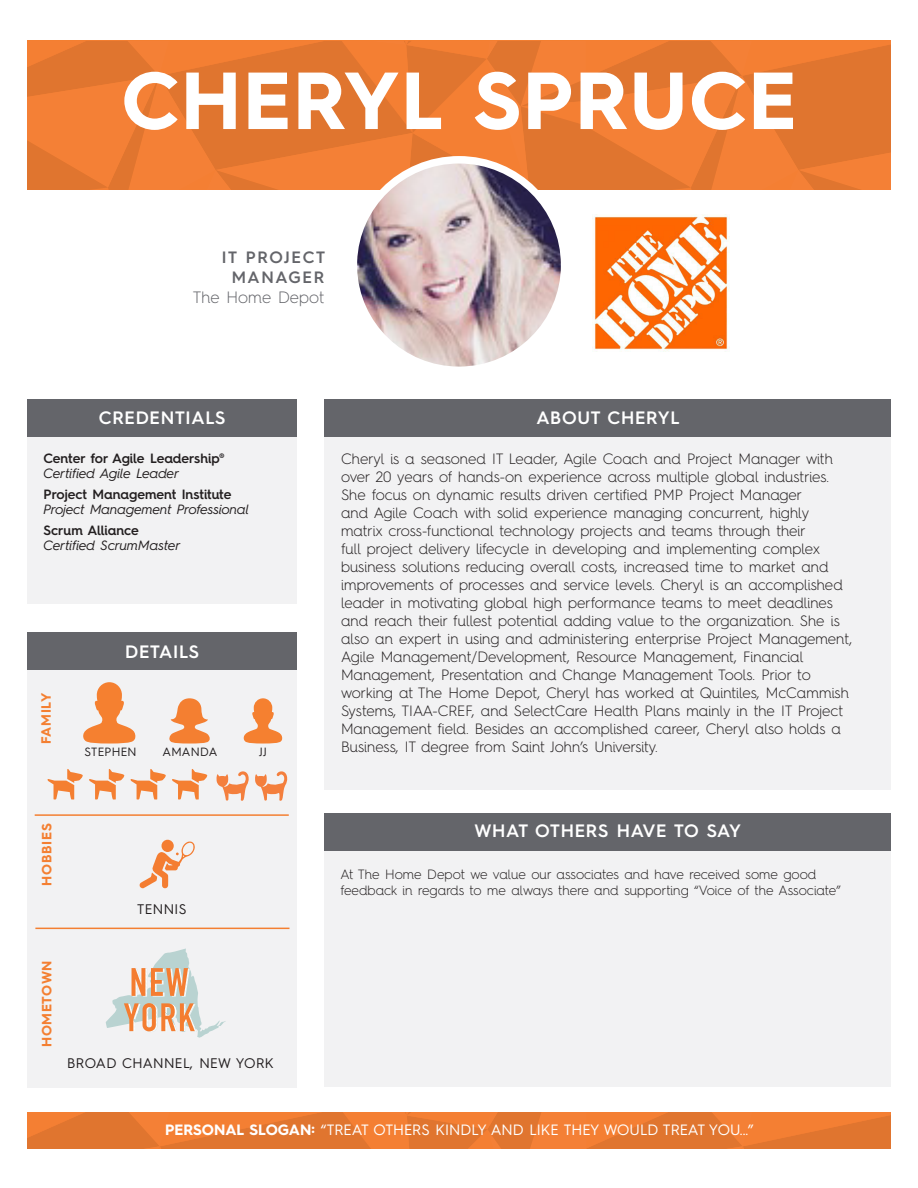
<style>
.page{position:relative;width:918px;height:1188px;background:#fff}
.page>*{position:absolute;margin:0;border:0;box-sizing:border-box;transform-origin:0 0}
.t1{font:700 81px "Hurme Geometric Sans 4";letter-spacing:.02em;color:#fff}
.t2{font:600 18px "Hurme Geometric Sans 4";letter-spacing:.04em;color:#fff}
.t3{font:600 16.5px/19.8px "Hurme Geometric Sans 4";letter-spacing:.1em;color:#64656a;text-align:center}
.t4{font:300 16.5px "Hurme Geometric Sans 4";color:#64656a}
.t5{font:300 15px/18px "Hurme Geometric Sans 4";color:#231f20}
.t6{font:15px "Hurme Geometric Sans 4";color:#fff}
.t7{font:13.95px "Hurme Geometric Sans 4";letter-spacing:.025em;color:#231f20}
.t8{font:300 13.5px/16.2px "Hurme Geometric Sans 4";color:#231f20}
.t9{font:italic 13.5px/15px "Hurme Geometric Sans 4";color:#231f20}
.t10{font:600 13.5px/15px "Hurme Geometric Sans 4";letter-spacing:-.005em;color:#231f20}
.t11{font:700 13.5px "Hurme Geometric Sans 4";letter-spacing:.05em;color:#f47f31}
.t12{font:12px "Hurme Geometric Sans 4";letter-spacing:.025em;color:#231f20}
.s1{font-weight:400;font-style:italic}
.s2{font-weight:600;font-style:normal}
.s3{font-weight:700}
</style>
<div class="page">
<div style="left:27px;top:670px;width:270px;height:418px;background:#f2f2f3"></div>
<div style="left:324px;top:437px;width:567px;height:353px;background:#f2f2f3"></div>
<svg style="left:27px;top:1112px;width:864px;height:37px;background:#e87931"></svg>
<svg style="left:27px;top:41px;width:864px;height:149px;background:#e97a31"></svg>
<div style="left:27px;top:437px;width:269px;height:167px;background:#f2f2f3"></div>
<div style="left:27px;top:400px;width:270px;height:37px;background:#64656a"></div>
<div style="left:324px;top:400px;width:567px;height:37px;background:#64656a"></div>
<div style="left:350px;top:156px;width:218px;height:218px;background:#fff;border-radius:50%"></div>
<div style="left:27px;top:632px;width:270px;height:38px;background:#64656a"></div>
<img style="left:593px;top:214px;width:137px;height:137px">
<hr style="left:35px;top:928px;width:254px;height:1px;background:#f47f31">
<hr style="left:35px;top:814px;width:254px;height:2px;background:#f47f31">
<svg style="left:169px;top:698px;width:41px;height:46px"></svg>
<div style="left:324px;top:850px;width:567px;height:237px;background:#f2f2f3"></div>
<div style="left:324px;top:813px;width:567px;height:37px;background:#64656a"></div>
<svg style="left:243px;top:698px;width:40px;height:46px"></svg>
<img style="left:357px;top:164px;width:204px;height:203px;border-radius:101px">
<svg style="left:83px;top:682px;width:53px;height:62px"></svg>
<svg style="left:48px;top:769px;width:35px;height:30px"></svg>
<svg style="left:172px;top:769px;width:36px;height:30px"></svg>
<svg style="left:131px;top:769px;width:35px;height:30px"></svg>
<svg style="left:89px;top:769px;width:36px;height:30px"></svg>
<svg style="left:216px;top:771px;width:33px;height:30px"></svg>
<svg style="left:255px;top:771px;width:33px;height:30px"></svg>
<svg style="left:161px;top:840px;width:13px;height:12px"></svg>
<svg style="left:140px;top:842px;width:55px;height:46px"></svg>
<svg style="left:106px;top:949px;width:120px;height:89px"></svg>
<p class="t1" style="left:122px;top:44px;width:677px">CHERYL SPRUCE</p>
<p class="t3" style="left:222px;top:247px;width:105px">IT PROJECT<br>MANAGER</p>
<p class="t4" style="left:193px;top:286px;width:133px">The Home Depot</p>
<p class="t2" style="left:99px;top:405px;width:128px">CREDENTIALS</p>
<p class="t10" style="left:44px;top:450px;width:183px">Center for Agile Leadership®<br><span class="s1">Certified Agile Leader</span></p>
<p class="t9" style="left:44px;top:486px;width:208px"><span class="s2">Project Management Institute<br></span>Project Management Professional</p>
<p class="t9" style="left:44px;top:522px;width:139px"><span class="s2">Scrum Alliance<br></span>Certified ScrumMaster</p>
<p class="t11" style="left:36px;top:744px;width:52px;rotate:-90deg">FAMILY</p>
<p class="t2" style="left:125px;top:639px;width:75px">DETAILS</p>
<p class="t12" style="left:85px;top:744px;width:54px">STEPHEN</p>
<p class="t12" style="left:162px;top:744px;width:56px">AMANDA</p>
<p class="t12" style="left:259px;top:744px;width:9px">JJ</p>
<p class="t11" style="left:37px;top:886px;width:64px;rotate:-90deg">HOBBIES</p>
<p class="t7" style="left:137px;top:899px;width:51px">TENNIS</p>
<p class="t11" style="left:37px;top:1047px;width:88px;rotate:-90deg">HOMETOWN</p>
<p class="t7" style="left:67px;top:1054px;width:208px">BROAD CHANNEL, NEW YORK</p>
<p class="t2" style="left:536px;top:405px;width:145px">ABOUT CHERYL</p>
<p class="t5" style="left:341px;top:449px;width:513px">Cheryl is a seasoned IT Leader, Agile Coach and Project Manager with over 20 years of hands-on experience across multiple global industries.<br>She focus on dynamic results driven certified PMP Project Manager<br>and Agile Coach with solid experience managing concurrent, highly matrix cross-functional technology projects and teams through their<br>full project delivery lifecycle in developing and implementing complex business solutions reducing overall costs, increased time to market and improvements of processes and service levels. Cheryl is an accomplished leader in motivating global high performance teams to meet deadlines and reach their fullest potential adding value to the organization. She is also an expert in using and administering enterprise Project Management, Agile Management/Development, Resource Management, Financial Management, Presentation and Change Management Tools. Prior to working at The Home Depot, Cheryl has worked at Quintiles, McCammish Systems, TIAA-CREF, and SelectCare Health Plans mainly in the IT Project Management field. Besides an accomplished career, Cheryl also holds a Business, IT degree from Saint John’s University.</p>
<p class="t2" style="left:474px;top:818px;width:268px">WHAT OTHERS HAVE TO SAY</p>
<p class="t8" style="left:340px;top:866px;width:502px">At The Home Depot we value our associates and have received some good feedback in regards to me always there and supporting “Voice of the Associate”</p>
<p class="t6" style="left:165px;top:1119px;width:590px"><span class="s3">PERSONAL SLOGAN:</span> “TREAT OTHERS KINDLY AND LIKE THEY WOULD TREAT YOU...”</p>
</div>
